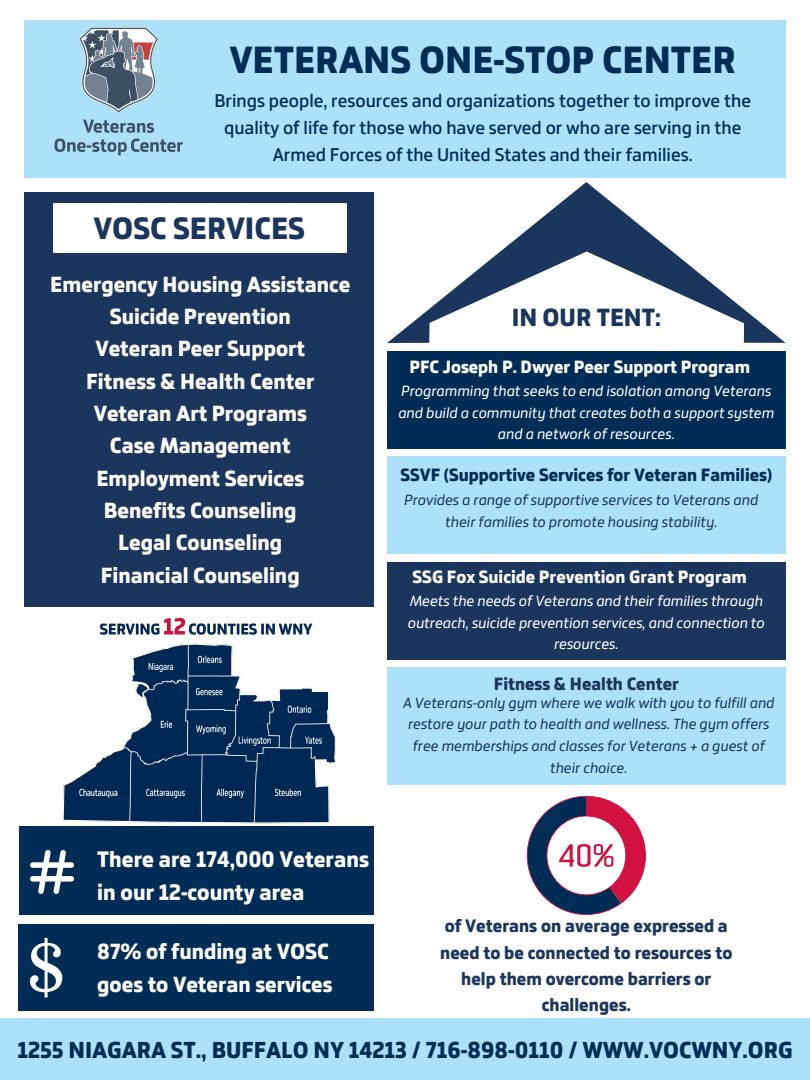
<style>
.page{position:relative;width:810px;height:1080px;background:#fff}
.page>*{position:absolute;margin:0;border:0;box-sizing:border-box;transform-origin:0 0}
.t1{font:800 40px "Bronkoh";color:#002c55}
.t2{font:800 32.5px "Bronkoh";color:#1b365d}
.t3{font:800 26.25px "Bronkoh";color:#1b365d}
.t4{font:800 24.38px "Bronkoh";color:#002c55}
.t5{font:800 23.62px/32.8px "Bronkoh";color:#fff}
.t6{font:800 23.12px/32.4px "Bronkoh";color:#fff;text-align:center}
.t7{font:600 19.38px/26.8px "Bronkoh";color:#002c55;text-align:center}
.t8{font:800 19px/26.2px "Bronkoh";color:#1b365d;text-align:center}
.t9{font:800 18.75px "Bronkoh";color:#fff}
.t10{font:800 18.75px "Bronkoh";color:#002c55}
.t11{font:800 18.75px "Bronkoh";color:#1b365d}
.t12{font:italic 15.62px/21.6px "Bronkoh";color:#1b365d;text-align:center}
.t13{font:italic 15.62px/21.6px "Bronkoh";color:#fff;text-align:center}
</style>
<div class="page">
<div style="left:24px;top:21px;width:762px;height:157px;background:#ade1fa"></div>
<img style="left:38px;top:20px;width:161px;height:136px">
<img style="left:62px;top:617px;width:275px;height:207px">
<div style="left:0;top:1018px;width:810px;height:62px;background:#ade1fa"></div>
<div style="left:24px;top:192px;width:350px;height:415px;background:#1b365d"></div>
<div style="left:54px;top:203px;width:293px;height:50px;background:#fff"></div>
<svg style="left:387px;top:182px;width:399px;height:161px"></svg>
<div style="left:387px;top:351px;width:398px;height:98px;background:#002c55"></div>
<div style="left:387px;top:456px;width:398px;height:98px;background:#ade1fa"></div>
<div style="left:387px;top:562px;width:398px;height:98px;background:#1b365d"></div>
<div style="left:19px;top:826px;width:355px;height:89px;background:#002c55"></div>
<svg style="left:30px;top:850px;width:44px;height:44px"></svg>
<div style="left:19px;top:924px;width:355px;height:87px;background:#002c55"></div>
<svg style="left:30px;top:938px;width:32px;height:59px"></svg>
<svg style="left:527px;top:796px;width:119px;height:119px"></svg>
<div style="left:387px;top:668px;width:399px;height:117px;background:#ade1fa"></div>
<svg style="left:694px;top:235px;width:73px;height:75px"></svg>
<h2 class="t1" style="left:230px;top:35px;width:508px">VETERANS ONE-STOP CENTER</h2>
<h4 class="t7" style="left:214px;top:87px;width:538px">Brings people, resources and organizations together to improve the quality of life for those who have served or who are serving in the<br>Armed Forces of the United States and their families.</h4>
<p class="t2" style="left:93px;top:208px;width:213px">VOSC SERVICES</p>
<h4 class="t6" style="left:50px;top:267px;width:301px">Emergency Housing Assistance<br>Suicide Prevention<br>Veteran Peer Support<br>Fitness &amp; Health Center<br>Veteran Art Programs<br>Case Management<br>Employment Services<br>Benefits Counseling<br>Legal Counseling<br>Financial Counseling</h4>
<p class="t3" style="left:512px;top:301px;width:151px">IN OUR TENT:</p>
<h4 class="t9" style="left:409px;top:355px;width:342px">PFC Joseph P. Dwyer Peer Support Program</h4>
<p class="t13" style="left:398px;top:380px;width:377px">Programming that seeks to end isolation among Veterans and build a community that creates both a support system and a network of resources.</p>
<h3 class="t10" style="left:401px;top:463px;width:373px">SSVF (Supportive Services for Veteran Families)</h3>
<h5 class="t12" style="left:404px;top:489px;width:356px">Provides a range of supportive services to Veterans and their families to promote housing stability.</h5>
<p class="t9" style="left:413px;top:565px;width:336px">SSG Fox Suicide Prevention Grant Program</p>
<h5 class="t13" style="left:408px;top:590px;width:359px">Meets the needs of Veterans and their families through outreach, suicide prevention services, and connection to resources.</h5>
<p class="t11" style="left:494px;top:672px;width:187px">Fitness &amp; Health Center</p>
<h5 class="t12" style="left:403px;top:692px;width:373px">A Veterans-only gym where we walk with you to fulfill and restore your path to health and wellness. The gym offers free memberships and classes for Veterans + a guest of their choice.</h5>
<p class="t5" style="left:97px;top:842px;width:273px">There are 174,000 Veterans in our 12-county area</p>
<h5 class="t6" style="left:97px;top:935px;width:237px;line-height:32.1px;text-align:left">87% of funding at VOSC goes to Veteran services</h5>
<h5 class="t8" style="left:440px;top:913px;width:294px">of Veterans on average expressed a need to be connected to resources to help them overcome barriers or challenges.</h5>
<p class="t4" style="left:17px;top:1034px;width:777px">1255 NIAGARA ST., BUFFALO NY 14213 / 716-898-0110 / WWW.VOCWNY.ORG</p>
</div>
